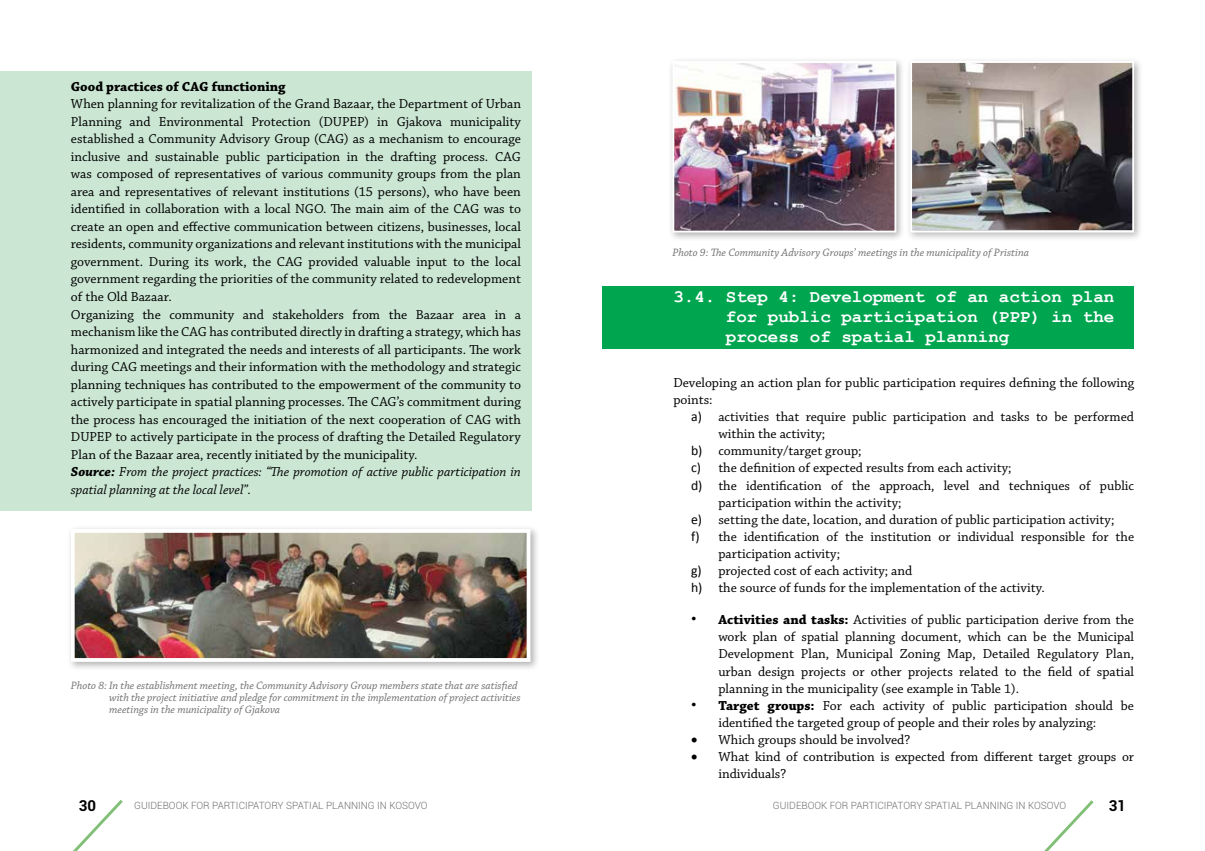
<style>
.page{position:relative;width:1205px;height:851px;background:#fff}
.page>*{position:absolute;margin:0;border:0;box-sizing:border-box;transform-origin:0 0}
.t1{font:700 17.5px/20.1px "Courier New";color:#fff;text-align:justify}
.t2{font:700 15px "Roboto";color:#000}
.t3{font:13.75px/17.5px "Chaparral Pro";color:#000}
.t4{font:700 13.75px "Chaparral Pro";color:#000}
.t5{font:italic 11.25px/12.1px "Chaparral Pro";color:#6d6e70}
.t6{font:300 10px "Roboto";color:#6d6e70}
.s1{font-weight:700;font-style:italic}
.s2{font-style:italic}
.s3{font-family:"Calibri"}
.s4{font-family:"Gautami"}
.s5{font-weight:700}
</style>
<div class="page">
<svg style="left:74px;top:800px;width:49px;height:50px"></svg>
<svg style="left:1045px;top:800px;width:48px;height:50px"></svg>
<div style="left:602px;top:286px;width:532px;height:62px;background:#00a550"></div>
<div style="left:0;top:71px;width:531px;height:439px;background:#cbe7d3"></div>
<div style="left:66px;top:524px;width:474px;height:147px;background:#000;opacity:.3"></div>
<img style="left:76px;top:534px;width:449px;height:122px">
<div style="left:71px;top:529px;width:459px;height:132px;border:4px solid #fff"></div>
<div style="left:668px;top:56px;width:238px;height:185px;background:#000;opacity:.3"></div>
<img style="left:675px;top:64px;width:218px;height:165px">
<div style="left:672px;top:61px;width:224px;height:171px;border:2px solid #fff"></div>
<div style="left:906px;top:56px;width:237px;height:185px;background:#000;opacity:.3"></div>
<img style="left:913px;top:64px;width:218px;height:165px">
<div style="left:910px;top:61px;width:224px;height:171px;border:2px solid #fff"></div>
<p class="t4" style="left:71px;top:78px;width:216px">Good practices of CAG functioning</p>
<p class="t3" style="left:71px;top:96px;width:452px">When planning for revitalization of the Grand Bazaar, the Department of Urban Planning and Environmental Protection (DUPEP) in Gjakova municipality established a Community Advisory Group (CAG) as a mechanism to encourage inclusive and sustainable public participation in the drafting process. CAG was composed of representatives of various community groups from the plan area and representatives of relevant institutions (15 persons), who have been identified in collaboration with a local NGO. The main aim of the CAG was to create an open and effective communication between citizens, businesses, local residents, community organizations and relevant institutions with the municipal government. During its work, the CAG provided valuable input to the local government regarding the priorities of the community related to redevelopment of the Old Bazaar.<br>Organizing the community and stakeholders from the Bazaar area in a mechanism like the CAG has contributed directly in drafting a strategy, which has harmonized and integrated the needs and interests of all participants. The work during CAG meetings and their information with the methodology and strategic planning techniques has contributed to the empowerment of the community to actively participate in spatial planning processes. The CAG’s commitment during the process has encouraged the initiation of the next cooperation of CAG with DUPEP to actively participate in the process of drafting the Detailed Regulatory Plan of the Bazaar area, recently initiated by the municipality.<br><span class="s1">Source:</span> <span class="s2">From the project practices: “The promotion of active public participation in spatial planning at the local level”.</span></p>
<p class="t5" style="left:109px;top:679px;width:413px;text-indent:-38px">Photo 8: In the establishment meeting, the Community Advisory Group members state that are satisfied with the project initiative and pledge for commitment in the implementation of project activities meetings in the municipality of Gjakova</p>
<p class="t5" style="left:672px;top:246px;width:358px">Photo 9: The Community Advisory Groups’ meetings in the municipality of Pristina</p>
<p class="t1" style="left:726px;top:286px;width:390px;text-indent:-52px">3.4. Step 4: Development of an action plan for public participation (PPP) in the process of spatial planning</p>
<p class="t3" style="left:673px;top:374px;width:462px;line-height:17.1px">Developing an action plan for public participation requires defining the following points:</p>
<p class="t3" style="left:691px;top:408px;width:444px"><span class="s3">a)</span> activities that require public participation and tasks to be performed</p>
<p class="t3" style="left:718px;top:425px;width:108px">within the activity;</p>
<p class="t3" style="left:691px;top:442px;width:172px"><span class="s3">b)</span> community/target group;</p>
<p class="t3" style="left:691px;top:460px;width:322px"><span class="s3">c)</span> the definition of expected results from each activity;</p>
<p class="t3" style="left:691px;top:477px;width:444px"><span class="s3">d)</span> the identification of the approach, level and techniques of public</p>
<p class="t3" style="left:718px;top:494px;width:185px">participation within the activity;</p>
<p class="t3" style="left:691px;top:511px;width:425px"><span class="s3">e)</span> setting the date, location, and duration of public participation activity;</p>
<p class="t3" style="left:691px;top:528px;width:444px"><span class="s3">f)</span> the identification of the institution or individual responsible for the</p>
<p class="t3" style="left:718px;top:545px;width:123px">participation activity;</p>
<p class="t3" style="left:691px;top:562px;width:223px"><span class="s3">g)</span> projected cost of each activity; and</p>
<p class="t3" style="left:691px;top:579px;width:355px"><span class="s3">h)</span> the source of funds for the implementation of the activity.</p>
<p class="t3" style="left:718px;top:611px;width:417px;line-height:17.1px;text-align:justify;text-indent:-27px"><span class="s4">•</span> <span class="s5">Activities and tasks:</span> Activities of public participation derive from the work plan of spatial planning document, which can be the Municipal Development Plan, Municipal Zoning Map, Detailed Regulatory Plan, urban design projects or other projects related to the field of spatial planning in the municipality (see example in Table 1).</p>
<p class="t3" style="left:718px;top:697px;width:417px;line-height:17.1px;text-indent:-27px"><span class="s4">•</span> <span class="s5">Target groups:</span> For each activity of public participation should be identified the targeted group of people and their roles by analyzing:</p>
<p class="t3" style="left:691px;top:731px;width:221px">• Which groups should be involved?</p>
<p class="t3" style="left:718px;top:748px;width:417px;line-height:17.1px;text-indent:-27px">• What kind of contribution is expected from different target groups or individuals?</p>
<p class="t2" style="left:79px;top:794px;width:19px">30</p>
<p class="t6" style="left:134px;top:798px;width:295px">GUIDEBOOK FOR PARTICIPATORY SPATIAL PLANNING IN KOSOVO</p>
<p class="t6" style="left:773px;top:798px;width:295px">GUIDEBOOK FOR PARTICIPATORY SPATIAL PLANNING IN KOSOVO</p>
<p class="t2" style="left:1108px;top:794px;width:19px">31</p>
</div>
